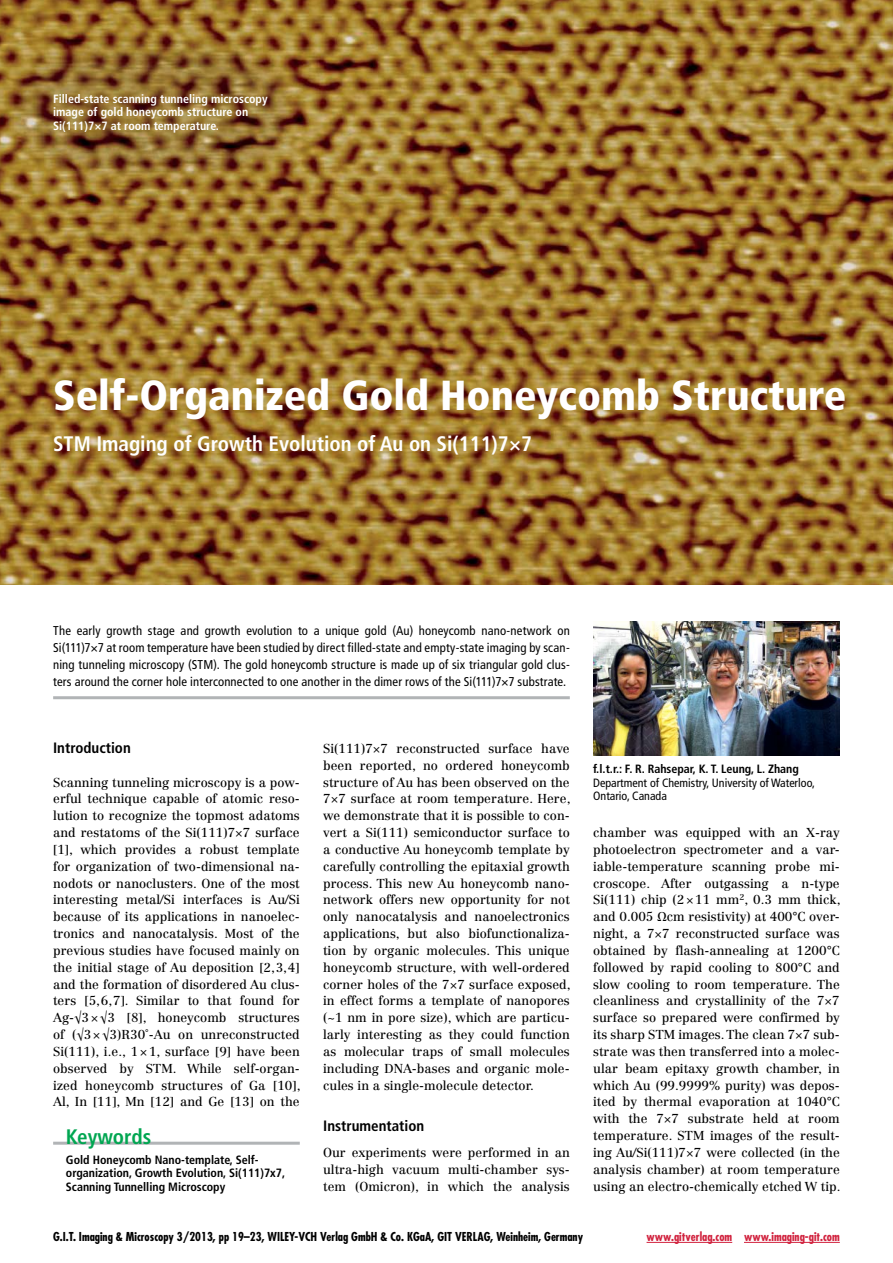
<style>
.page{position:relative;width:893px;height:1263px;background:#fff}
.page>*{position:absolute;margin:0;border:0;box-sizing:border-box;transform-origin:0 0}
.t1{font:900 condensed 42px "Frutiger LT Com";color:#fff}
.t2{font:700 condensed 21px "Frutiger LT Com";color:#fff}
.t3{font:700 condensed 21px "Frutiger LT Com";color:#00a651}
.t4{font:700 condensed 15px "Frutiger LT Com";color:#000}
.t5{font:12.75px/16.8px "Centennial LT Std";color:#000;text-align:justify}
.t6{font:condensed 12.75px/16.8px "Frutiger LT Com";letter-spacing:.01em;color:#000;text-align:justify}
.t7{font:700 condensed 12px/13.5px "Frutiger LT Com";color:#000}
.t8{font:700 condensed 12px/13.5px "Frutiger LT Com";color:#fff}
.t9{font:700 condensed 12px "Futura Std";color:#000}
.t10{font:condensed 12px/13.5px "Frutiger LT Com";color:#000}
.t11{font:700 condensed 12px "Futura Std";color:#d1223e}
</style>
<div class="page">
<img style="left:0;top:0;width:893px;height:585px">
<hr style="left:53px;top:696px;width:517px;height:3px;background:#b1b4b6">
<img style="left:593px;top:621px;width:247px;height:134px">
<hr style="left:53px;top:1142px;width:247px;height:3px;background:#b1b4b6">
<hr style="left:647px;top:1242px;width:85px;height:1px;background:#d1223e">
<hr style="left:744px;top:1242px;width:96px;height:1px;background:#d1223e">
<p class="t8" style="left:53px;top:92px;width:216px">Filled-state scanning tunneling microscopy image of gold honeycomb structure on<br>Si(111)7×7 at room temperature.</p>
<h1 class="t1" style="left:53px;top:370px;width:795px">Self-Organized Gold Honeycomb Structure</h1>
<h2 class="t2" style="left:53px;top:431px;width:481px">STM Imaging of Growth Evolution of Au on Si(111)7×7</h2>
<p class="t6" style="left:53px;top:622px;width:518px">The early growth stage and growth evolution to a unique gold (Au) honeycomb nano-network on Si(111)7×7 at room temperature have been studied by direct filled-state and empty-state imaging by scan&shy;ning tunneling microscopy (STM). The gold honeycomb structure is made up of six triangular gold clus&shy;ters around the corner hole interconnected to one another in the dimer rows of the Si(111)7×7 substrate.</p>
<p class="t4" style="left:53px;top:739px;width:79px">Introduction</p>
<p class="t5" style="left:53px;top:774px;width:249px">Scanning tunneling microscopy is a pow&shy;erful technique capable of atomic reso&shy;lution to recognize the topmost adatoms and restatoms of the Si(111)7×7 surface [1], which provides a robust template for organization of two-dimensional na&shy;nodots or nanoclusters. One of the most interesting metal/Si interfaces is Au/Si because of its applications in nanoelec&shy;tronics and nanocatalysis. Most of the previous studies have focused mainly on the initial stage of Au deposition [2,3,4] and the formation of disordered Au clus&shy;ters [5,6,7]. Similar to that found for Ag-√3×√3 [8], honeycomb structures of (√3×√3)R30˚-Au on unreconstructed Si(111), i.e., 1×1, surface [9] have been observed by STM. While self-organ&shy;ized honeycomb structures of Ga [10], Al, In [11], Mn [12] and Ge [13] on the</p>
<h2 class="t3" style="left:66px;top:1124px;width:87px">Keywords</h2>
<p class="t7" style="left:66px;top:1153px;width:221px">Gold Honeycomb Nano-template, Self&shy;organization, Growth Evolution, Si(111)7x7,<br>Scanning Tunnelling Microscopy</p>
<p class="t5" style="left:323px;top:740px;width:249px">Si(111)7×7 reconstructed surface have been reported, no ordered honeycomb structure of Au has been observed on the 7×7 surface at room temperature. Here, we demonstrate that it is possible to con&shy;vert a Si(111) semiconductor surface to a conductive Au honeycomb template by carefully controlling the epitaxial growth process. This new Au honeycomb nano&shy;network offers new opportunity for not only nanocatalysis and nanoelectronics applications, but also biofunctionaliza&shy;tion by organic molecules. This unique honeycomb structure, with well-ordered corner holes of the 7×7 surface exposed, in effect forms a template of nanopores (~1 nm in pore size), which are particu&shy;larly interesting as they could function as molecular traps of small molecules including DNA-bases and organic mole&shy;cules in a single-molecule detector.</p>
<p class="t4" style="left:323px;top:1117px;width:103px">Instrumentation</p>
<p class="t5" style="left:323px;top:1144px;width:248px">Our experiments were performed in an ultra-high vacuum multi-chamber sys&shy;tem (Omicron), in which the analysis</p>
<p class="t7" style="left:593px;top:762px;width:207px">f.l.t.r.: F. R. Rahsepar, K. T. Leung, L. Zhang</p>
<p class="t10" style="left:593px;top:776px;width:223px">Department of Chemistry, University of Waterloo,<br>Ontario, Canada</p>
<p class="t5" style="left:593px;top:824px;width:249px">chamber was equipped with an X-ray photoelectron spectrometer and a var&shy;iable-temperature scanning probe mi&shy;croscope. After outgassing a n-type Si(111) chip (2×11 mm<sup>2</sup>, 0.3 mm thick, and 0.005 Ωcm resistivity) at 400°C over&shy;night, a 7×7 reconstructed surface was obtained by flash-annealing at 1200°C followed by rapid cooling to 800°C and slow cooling to room temperature. The cleanliness and crystallinity of the 7×7 surface so prepared were confirmed by its sharp STM images. The clean 7×7 sub&shy;strate was then transferred into a molec&shy;ular beam epitaxy growth chamber, in which Au (99.9999% purity) was depos&shy;ited by thermal evaporation at 1040°C with the 7×7 substrate held at room temperature. STM images of the result&shy;ing Au/Si(111)7×7 were collected (in the analysis chamber) at room temperature using an electro-chemically etched W tip.</p>
<p class="t9" style="left:53px;top:1229px;width:531px">G.I.T. Imaging &amp; Microscopy 3/2013, pp 19–23, WILEY-VCH Verlag GmbH &amp; Co. KGaA, GIT VERLAG, Weinheim, Germany</p>
<p class="t11" style="left:647px;top:1229px;width:195px">www.gitverlag.com www.imaging-git.com</p>
</div>
